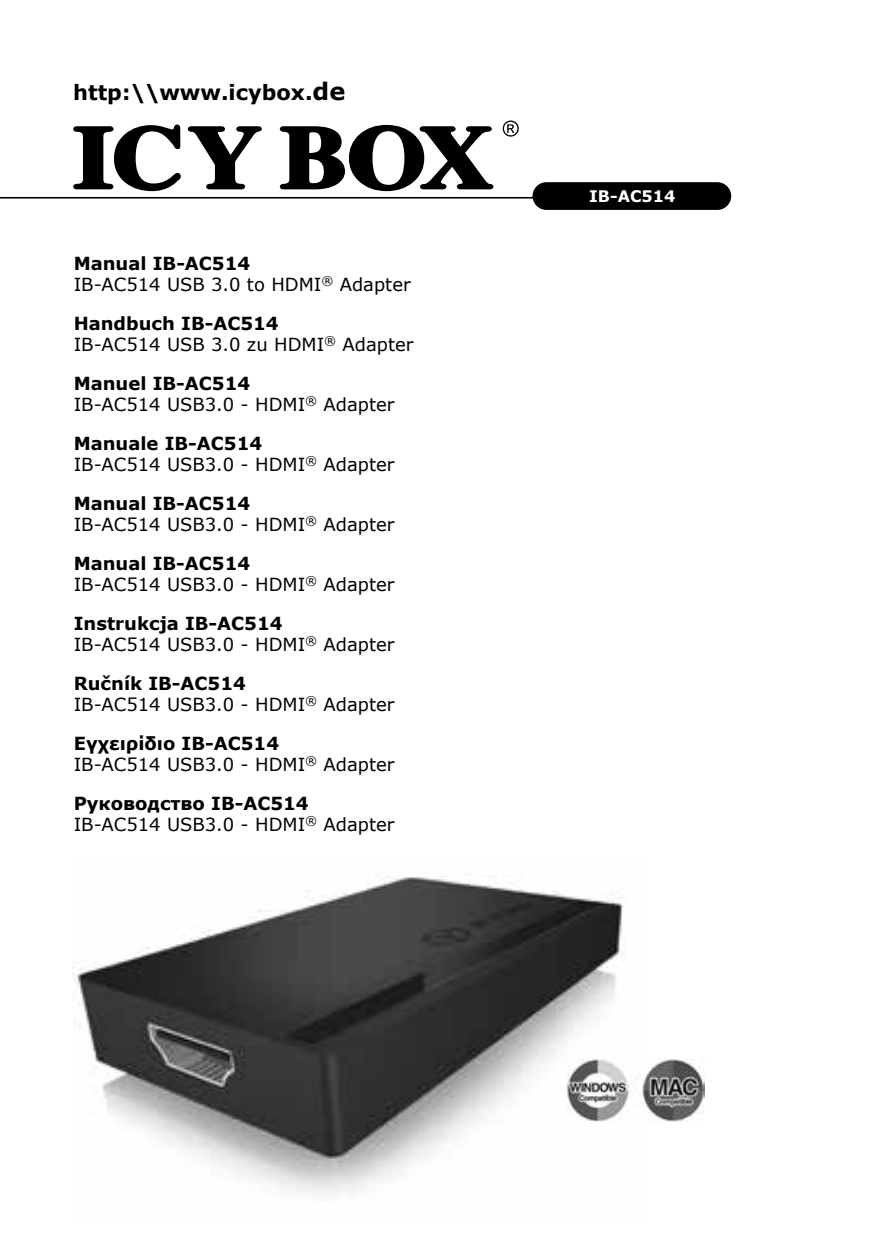
<style>
.page{position:relative;width:893px;height:1259px;background:#fff}
.page>*{position:absolute;margin:0;border:0;box-sizing:border-box;transform-origin:0 0}
.t1{font:700 21px "Verdana";color:#000}
.t2{font:18px/21px "Verdana";color:#000}
.t3{font:700 15.9px "Verdana";color:#fff}
.s1{font-size:24px}
.s2{font-weight:700}
</style>
<div class="page">
<img style="left:72px;top:874px;width:553px;height:321px">
<img style="left:566px;top:1058px;width:139px;height:63px">
<hr style="left:0;top:197px;width:682px;height:1px;background:#000">
<div style="left:533px;top:182px;width:198px;height:28px;background:#000;border-radius:14px"></div>
<svg style="left:73px;top:120px;width:446px;height:71px"></svg>
<p class="t1" style="left:73px;top:78px;width:274px">http:\\www.icybox.<span class="s1">de</span></p>
<p class="t2" style="left:74px;top:252px;width:339px"><span class="s2">Manual IB-AC514<br></span>IB-AC514 USB 3.0 to HDMI<sup>®</sup> Adapter</p>
<p class="t2" style="left:74px;top:312px;width:341px"><span class="s2">Handbuch IB-AC514<br></span>IB-AC514 USB 3.0 zu HDMI<sup>®</sup> Adapter</p>
<p class="t2" style="left:74px;top:372px;width:322px"><span class="s2">Manuel IB-AC514<br></span>IB-AC514 USB3.0 - HDMI<sup>®</sup> Adapter</p>
<p class="t2" style="left:74px;top:432px;width:322px"><span class="s2">Manuale IB-AC514<br></span>IB-AC514 USB3.0 - HDMI<sup>®</sup> Adapter</p>
<p class="t2" style="left:74px;top:492px;width:322px"><span class="s2">Manual IB-AC514<br></span>IB-AC514 USB3.0 - HDMI<sup>®</sup> Adapter</p>
<p class="t2" style="left:74px;top:552px;width:322px"><span class="s2">Manual IB-AC514<br></span>IB-AC514 USB3.0 - HDMI<sup>®</sup> Adapter</p>
<p class="t2" style="left:74px;top:612px;width:322px"><span class="s2">Instrukcja IB-AC514<br></span>IB-AC514 USB3.0 - HDMI<sup>®</sup> Adapter</p>
<p class="t2" style="left:74px;top:672px;width:322px"><span class="s2">Ručník IB-AC514<br></span>IB-AC514 USB3.0 - HDMI<sup>®</sup> Adapter</p>
<p class="t2" style="left:74px;top:732px;width:322px"><span class="s2">Εγχειρίδιο IB-AC514<br></span>IB-AC514 USB3.0 - HDMI<sup>®</sup> Adapter</p>
<p class="t2" style="left:74px;top:792px;width:322px"><span class="s2">Руководство IB-AC514<br></span>IB-AC514 USB3.0 - HDMI<sup>®</sup> Adapter</p>
<p class="t3" style="left:589px;top:185px;width:88px">IB-AC514</p>
</div>
